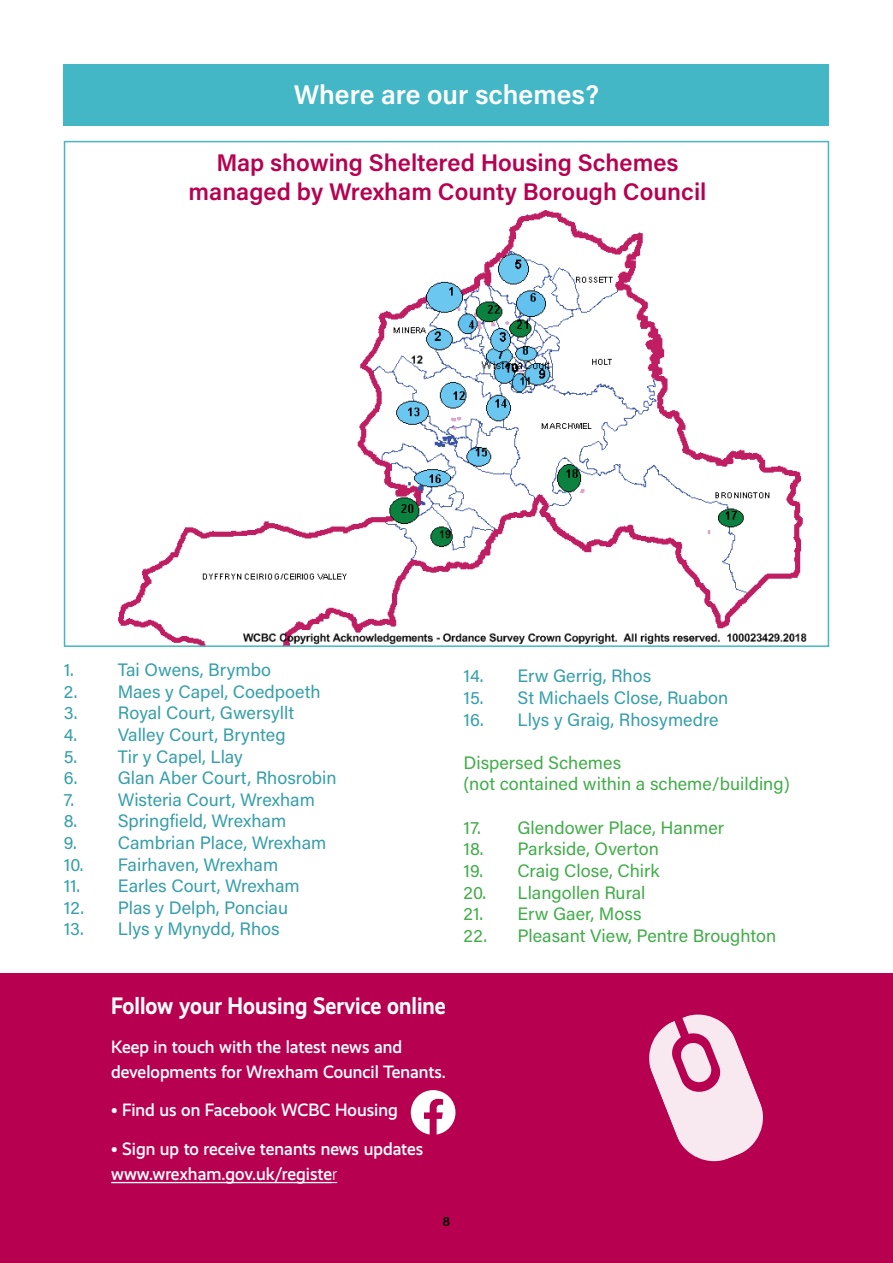
<style>
.page{position:relative;width:893px;height:1263px;background:#fff}
.page>*{position:absolute;margin:0;border:0;box-sizing:border-box;transform-origin:0 0}
.t1{font:600 27px "Acumin Pro";color:#fff}
.SUB_TITLE{font:600 24px/28.8px "Acumin Pro";color:#b70050;text-align:center}
.Body{font:700 24px "Realist";color:#fff;scale:.9 1}
.Subtitle_Blue{font:18px "Acumin Pro";color:#369fa9}
.Subtitle_Blue-2{font:18px "Acumin Pro";color:#41ad49}
.Body-2{font:500 18px/25.5px "Realist";color:#fff;scale:.96 1}
.t2{font:600 13.5px "Acumin Pro";color:#000}
.s1{font-weight:300}
</style>
<div class="page">
<div style="left:64px;top:64px;width:765px;height:61px;background:#44b7c7"></div>
<img style="left:118px;top:210px;width:689px;height:434px">
<div style="left:0;top:974px;width:893px;height:289px;background:#b70050"></div>
<hr style="left:111px;top:1182px;width:221px;height:1px;background:#fff">
<svg style="left:649px;top:1014px;width:114px;height:148px"></svg>
<svg style="left:411px;top:1090px;width:44px;height:44px"></svg>
<h3 class="t1" style="left:294px;top:76px;width:307px">Where are our schemes?</h3>
<p class="SUB_TITLE" style="left:189px;top:147px;width:519px">Map showing Sheltered Housing Schemes managed by Wrexham County Borough Council</p>
<p class="Subtitle_Blue" style="left:64px;top:657px;width:11px">1.</p>
<p class="Subtitle_Blue" style="left:118px;top:657px;width:155px">Tai Owens, Brymbo</p>
<p class="Subtitle_Blue" style="left:64px;top:679px;width:258px">2. Maes y Capel, Coedpoeth</p>
<p class="Subtitle_Blue" style="left:64px;top:700px;width:232px">3. Royal Court, Gwersyllt</p>
<p class="Subtitle_Blue" style="left:64px;top:722px;width:223px">4. Valley Court, Brynteg</p>
<p class="Subtitle_Blue" style="left:64px;top:744px;width:181px">5. Tir y Capel, Llay</p>
<p class="Subtitle_Blue" style="left:64px;top:765px;width:274px">6. Glan Aber Court, Rhosrobin</p>
<p class="Subtitle_Blue" style="left:64px;top:787px;width:12px">7.</p>
<p class="Subtitle_Blue" style="left:118px;top:787px;width:199px">Wisteria Court, Wrexham</p>
<p class="Subtitle_Blue" style="left:64px;top:808px;width:224px">8. Springfield, Wrexham</p>
<p class="Subtitle_Blue" style="left:64px;top:830px;width:264px">9. Cambrian Place, Wrexham</p>
<p class="Subtitle_Blue" style="left:64px;top:852px;width:216px">10. Fairhaven, Wrexham</p>
<p class="Subtitle_Blue" style="left:64px;top:873px;width:238px">11. Earles Court, Wrexham</p>
<p class="Subtitle_Blue" style="left:64px;top:895px;width:226px">12. Plas y Delph, Ponciau</p>
<p class="Subtitle_Blue" style="left:64px;top:916px;width:218px">13. Llys y Mynydd, Rhos</p>
<p class="Subtitle_Blue" style="left:463px;top:664px;width:189px">14. Erw Gerrig, Rhos</p>
<p class="Subtitle_Blue" style="left:463px;top:685px;width:266px">15. St Michaels Close, Ruabon</p>
<p class="Subtitle_Blue" style="left:463px;top:707px;width:257px">16. Llys y Graig, Rhosymedre</p>
<p class="Subtitle_Blue-2" style="left:463px;top:750px;width:159px">Dispersed Schemes</p>
<p class="Subtitle_Blue-2" style="left:463px;top:772px;width:328px">(not contained within a scheme/building)</p>
<p class="Subtitle_Blue-2" style="left:463px;top:815px;width:262px">17. Glendower Place, Hanmer</p>
<p class="Subtitle_Blue-2" style="left:463px;top:836px;width:197px">18. Parkside, Overton</p>
<p class="Subtitle_Blue-2" style="left:463px;top:858px;width:198px">19. Craig Close, Chirk</p>
<p class="Subtitle_Blue-2" style="left:463px;top:880px;width:183px">20. Llangollen Rural</p>
<p class="Subtitle_Blue-2" style="left:463px;top:901px;width:180px">21. Erw Gaer, Moss</p>
<p class="Subtitle_Blue-2" style="left:463px;top:923px;width:314px">22. Pleasant View, Pentre Broughton</p>
<p class="Body" style="left:111px;top:992px;width:373px">Follow your Housing Service online</p>
<p class="Body-2" style="left:111px;top:1034px;width:350px">Keep in touch with the latest news and developments for Wrexham Council Tenants.</p>
<p class="Body-2" style="left:111px;top:1097px;width:300px">• Find us on Facebook WCBC Housing</p>
<p class="Body-2" style="left:111px;top:1136px;width:327px">• Sign up to receive tenants news updates www.wrexham.gov.uk/registe<span class="s1">r</span></p>
<p class="t2" style="left:443px;top:1212px;width:9px">8</p>
</div>
